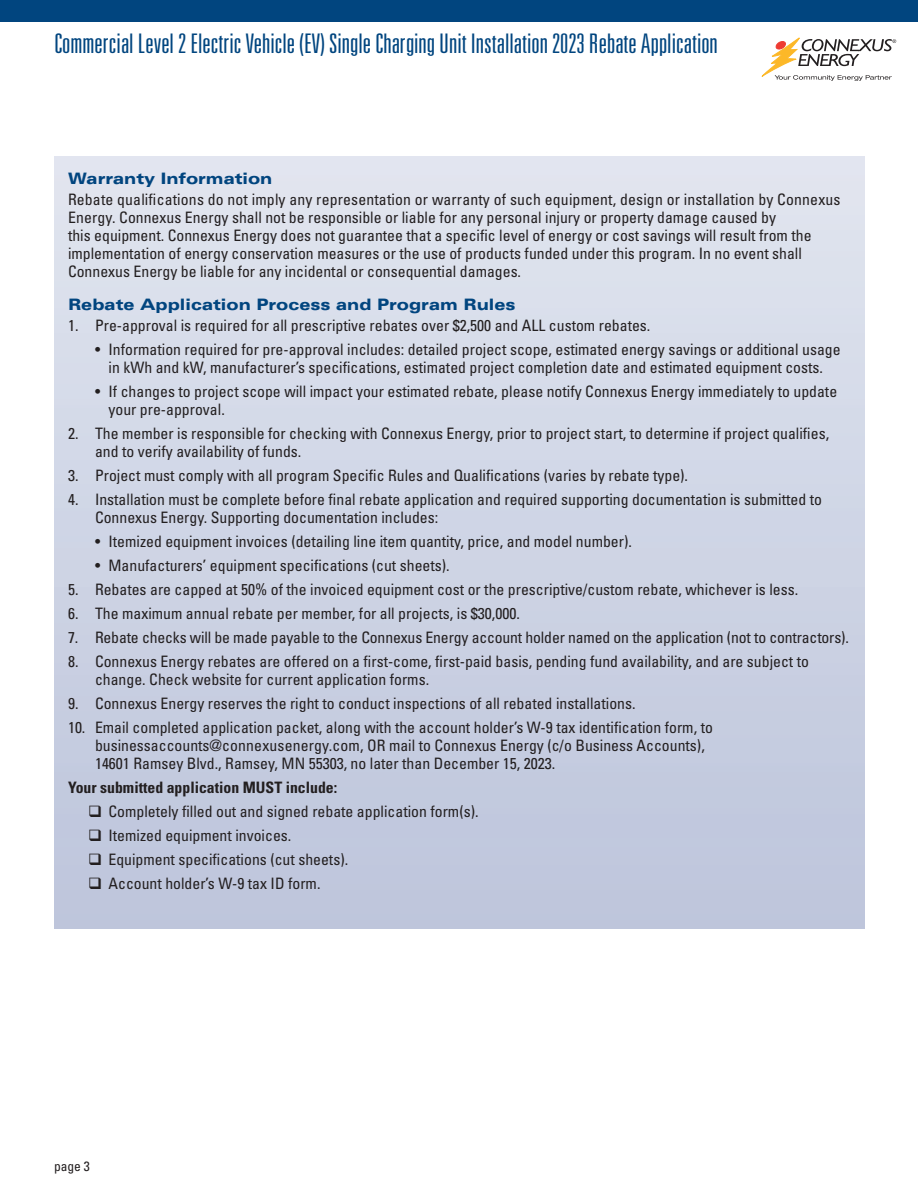
<style>
.page{position:relative;width:918px;height:1188px;background:#fff}
.page>*{position:absolute;margin:0;border:0;box-sizing:border-box;transform-origin:0 0}
.LT_Head_Page_2{font:300 ultra-condensed 27px "Univers LT Std";color:#01457f;scale:1.1 1}
.t1{font:condensed 15.75px/18px "Univers LT Std";color:#231f20}
.t2{font:900 expanded 15.75px "Univers LT Std";color:#01457f;scale:.95 1}
.t3{font:700 condensed 15.75px "Univers LT Std";color:#231f20}
.t4{font:condensed 13.5px "Univers LT Std";color:#231f20}
.s1{font-weight:900;font-stretch:expanded;color:#01457f}
</style>
<div class="page">
<div style="left:0;top:0;width:918px;height:22px;background:#01457f"></div>
<svg style="left:762px;top:38px;width:134px;height:43px"></svg>
<div style="left:55px;top:157px;width:810px;height:772px;background:linear-gradient(to bottom,#e1e5ef,#bdc4db)"></div>
<p class="LT_Head_Page_2" style="left:54px;top:29px;width:605px">Commercial Level 2 Electric Vehicle (EV) Single Charging Unit Installation 2023 Rebate Application</p>
<p class="t1" style="left:68px;top:168px;width:774px;line-height:21px"><span class="s1">Warranty Information<br></span>Rebate qualifications do not imply any representation or warranty of such equipment, design or installation by Connexus</p>
<p class="t1" style="left:68px;top:209px;width:745px">Energy. Connexus Energy shall not be responsible or liable for any personal injury or property damage caused by<br>this equipment. Connexus Energy does not guarantee that a specific level of energy or cost savings will result from the implementation of energy conservation measures or the use of products funded under this program. In no event shall Connexus Energy be liable for any incidental or consequential damages.</p>
<p class="t2" style="left:68px;top:296px;width:473px">Rebate Application Process and Program Rules</p>
<p class="t1" style="left:68px;top:317px;width:584px">1. Pre-approval is required for all prescriptive rebates over $2,500 and ALL custom rebates.</p>
<p class="t1" style="left:95px;top:341px;width:747px;text-align:center">• Information required for pre-approval includes: detailed project scope, estimated energy savings or additional usage in kWh and kW, manufacturer’s specifications, estimated project completion date and estimated equipment costs.</p>
<p class="t1" style="left:109px;top:383px;width:730px;text-indent:-13px">• If changes to project scope will impact your estimated rebate, please notify Connexus Energy immediately to update your pre-approval.</p>
<p class="t1" style="left:95px;top:425px;width:736px;text-indent:-27px">2. The member is responsible for checking with Connexus Energy, prior to project start, to determine if project qualifies, and to verify availability of funds.</p>
<p class="t1" style="left:68px;top:467px;width:622px">3. Project must comply with all program Specific Rules and Qualifications (varies by rebate type).</p>
<p class="t1" style="left:95px;top:491px;width:729px;text-indent:-27px">4. Installation must be complete before final rebate application and required supporting documentation is submitted to<br>Connexus Energy. Supporting documentation includes:</p>
<p class="t1" style="left:95px;top:533px;width:538px">• Itemized equipment invoices (detailing line item quantity, price, and model number).</p>
<p class="t1" style="left:95px;top:557px;width:356px">• Manufacturers’ equipment specifications (cut sheets).</p>
<p class="t1" style="left:68px;top:581px;width:732px">5. Rebates are capped at 50% of the invoiced equipment cost or the prescriptive/custom rebate, whichever is less.</p>
<p class="t1" style="left:68px;top:605px;width:453px">6. The maximum annual rebate per member, for all projects, is $30,000.</p>
<p class="t1" style="left:68px;top:629px;width:782px">7. Rebate checks will be made payable to the Connexus Energy account holder named on the application (not to contractors).</p>
<p class="t1" style="left:95px;top:653px;width:716px;text-indent:-27px">8. Connexus Energy rebates are offered on a first-come, first-paid basis, pending fund availability, and are subject to change. Check website for current application forms.</p>
<p class="t1" style="left:68px;top:695px;width:569px">9. Connexus Energy reserves the right to conduct inspections of all rebated installations.</p>
<p class="t1" style="left:95px;top:719px;width:619px;text-indent:-27px">10. Email completed application packet, along with the account holder’s W-9 tax identification form, to businessaccounts@connexusenergy.com, OR mail to Connexus Energy (c/o Business Accounts),<br>14601 Ramsey Blvd., Ramsey, MN 55303, no later than December 15, 2023.</p>
<p class="t3" style="left:68px;top:778px;width:271px">Your submitted application MUST include:</p>
<p class="t1" style="left:88px;top:803px;width:392px">❑ Completely filled out and signed rebate application form(s).</p>
<p class="t1" style="left:88px;top:827px;width:205px">❑ Itemized equipment invoices.</p>
<p class="t1" style="left:88px;top:851px;width:261px">❑ Equipment specifications (cut sheets).</p>
<p class="t1" style="left:88px;top:875px;width:234px">❑ Account holder’s W-9 tax ID form.</p>
<p class="t4" style="left:54px;top:1157px;width:37px">page 3</p>
</div>
